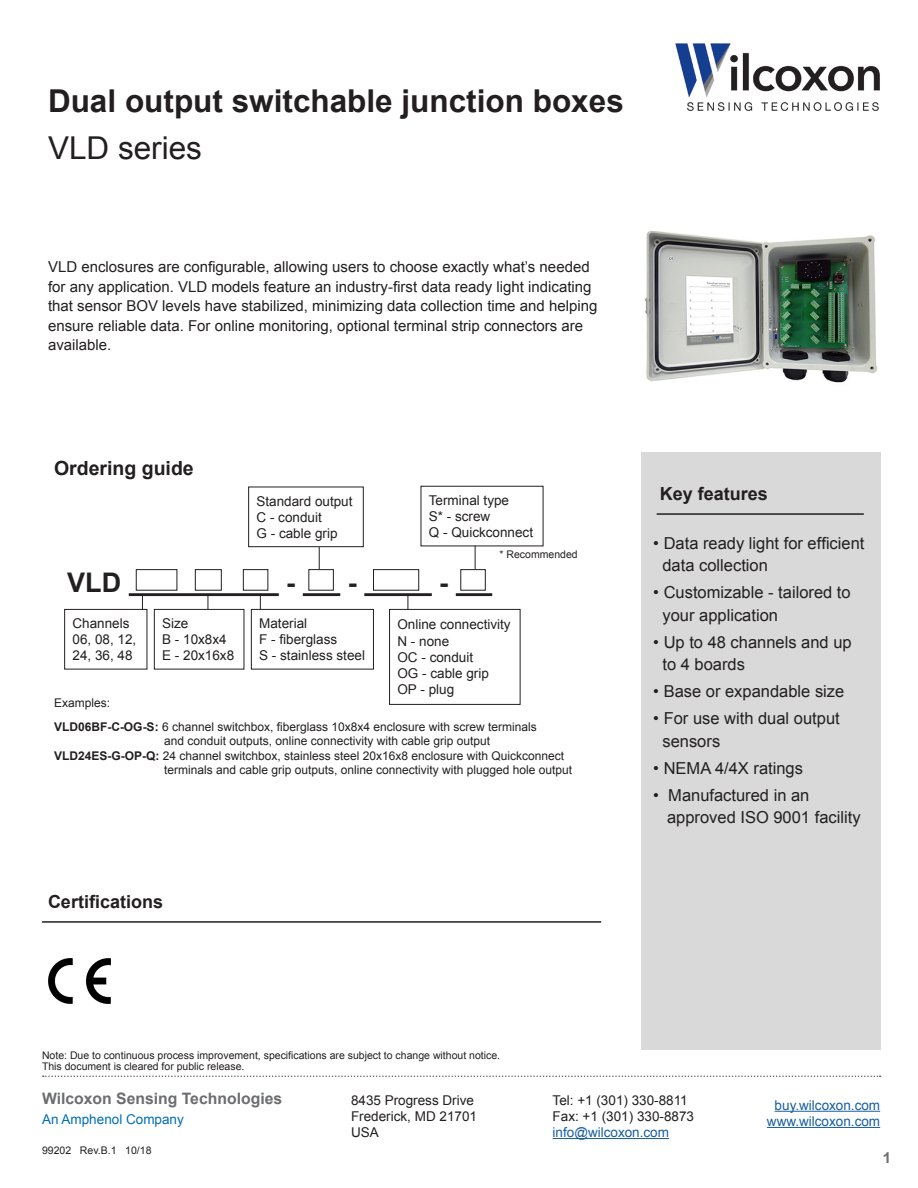
<style>
.page{position:relative;width:918px;height:1188px;background:#fff}
.page>*{position:absolute;margin:0;border:0;box-sizing:border-box;transform-origin:0 0}
.t1{font:700 31.5px "Arial";color:#231f20}
.t2{font:31.5px "Arial";color:#231f20}
.t3{font:700 27px "Arial";color:#231f20}
.t4{font:700 19.5px "Arial";color:#231f20}
.t5{font:700 18px "Arial";color:#231f20}
.t6{font:16.5px/22.5px "Arial";color:#231f20}
.t7{font:700 15.75px "Arial";color:#6c6d70}
.t8{font:15px/19.5px "Arial";color:#231f20}
.t9{font:700 15px "Arial";color:#231f20}
.t10{font:13.5px/16.2px "Arial";color:#231f20}
.t11{font:13.5px "Arial";color:#175d9e}
.t12{font:13.5px "Arial";color:#006eb6}
.t13{font:12px/14.4px "Arial";color:#231f20}
.t14{font:10.5px/10.5px "Arial";color:#231f20}
.s1{font-weight:700}
</style>
<div class="page">
<img style="left:675px;top:43px;width:205px;height:68px">
<svg style="left:43px;top:1076px;width:838px;height:1px"></svg>
<hr style="left:553px;top:1138px;width:116px;height:1px;background:#175d9e">
<hr style="left:775px;top:1111px;width:105px;height:1px;background:#175d9e">
<hr style="left:767px;top:1127px;width:113px;height:1px;background:#175d9e">
<div style="left:641px;top:452px;width:239px;height:598px;background:#d9d9d9"></div>
<hr style="left:657px;top:513px;width:207px;height:2px;background:#231f20">
<hr style="left:42px;top:921px;width:559px;height:2px;background:#231f20">
<img style="left:48px;top:958px;width:63px;height:45px">
<img style="left:644px;top:231px;width:234px;height:152px">
<hr style="left:129px;top:593px;width:150px;height:3px;background:#231f20">
<hr style="left:303px;top:593px;width:37px;height:3px;background:#231f20">
<hr style="left:364px;top:593px;width:68px;height:3px;background:#231f20">
<hr style="left:456px;top:593px;width:36px;height:3px;background:#231f20">
<div style="left:248px;top:487px;width:116px;height:60px;border:1px solid #231f20"></div>
<div style="left:136px;top:569px;width:41px;height:22px;border:1px solid #231f20"></div>
<div style="left:421px;top:486px;width:122px;height:60px;border:1px solid #231f20"></div>
<div style="left:64px;top:609px;width:83px;height:60px;border:1px solid #231f20"></div>
<div style="left:154px;top:609px;width:90px;height:60px;border:1px solid #231f20"></div>
<div style="left:251px;top:609px;width:123px;height:60px;border:1px solid #231f20"></div>
<div style="left:389px;top:609px;width:131px;height:96px;border:1px solid #231f20"></div>
<div style="left:195px;top:569px;width:27px;height:22px;border:1px solid #231f20"></div>
<div style="left:243px;top:569px;width:25px;height:22px;border:1px solid #231f20"></div>
<div style="left:308px;top:569px;width:26px;height:22px;border:1px solid #231f20"></div>
<div style="left:460px;top:569px;width:26px;height:22px;border:1px solid #231f20"></div>
<div style="left:373px;top:569px;width:46px;height:22px;border:1px solid #231f20"></div>
<svg style="left:319px;top:547px;width:1px;height:22px"></svg>
<svg style="left:475px;top:546px;width:1px;height:23px"></svg>
<svg style="left:142px;top:596px;width:1px;height:14px"></svg>
<svg style="left:208px;top:596px;width:1px;height:13px"></svg>
<svg style="left:260px;top:596px;width:1px;height:13px"></svg>
<svg style="left:408px;top:596px;width:1px;height:14px"></svg>
<p class="t1" style="left:48px;top:80px;width:577px">Dual output switchable junction boxes</p>
<p class="t2" style="left:48px;top:128px;width:156px">VLD series</p>
<p class="t8" style="left:48px;top:258px;width:551px">VLD enclosures are configurable, allowing users to choose exactly what’s needed for any application. VLD models feature an industry-first data ready light indicating that sensor BOV levels have stabilized, minimizing data collection time and helping ensure reliable data. For online monitoring, optional terminal strip connectors are available.</p>
<p class="t4" style="left:54px;top:455px;width:141px">Ordering guide</p>
<p class="t10" style="left:257px;top:493px;width:98px">Standard output</p>
<p class="t10" style="left:257px;top:509px;width:67px">C - conduit</p>
<p class="t10" style="left:257px;top:525px;width:83px">G - cable grip</p>
<p class="t10" style="left:429px;top:492px;width:82px">Terminal type</p>
<p class="t10" style="left:429px;top:508px;width:63px">S* - screw</p>
<p class="t10" style="left:429px;top:525px;width:106px">Q - Quickconnect</p>
<p class="t14" style="left:500px;top:549px;width:80px">* Recommended</p>
<p class="t3" style="left:67px;top:564px;width:55px">VLD</p>
<p class="t3" style="left:286px;top:564px;width:72px">- -</p>
<p class="t3" style="left:439px;top:564px;width:10px">-</p>
<p class="t10" style="left:73px;top:615px;width:59px">Channels</p>
<p class="t10" style="left:73px;top:631px;width:65px">06, 08, 12,<br>24, 36, 48</p>
<p class="t10" style="left:162px;top:615px;width:28px">Size</p>
<p class="t10" style="left:162px;top:631px;width:66px">B - 10x8x4</p>
<p class="t10" style="left:162px;top:648px;width:74px">E - 20x16x8</p>
<p class="t10" style="left:259px;top:615px;width:50px">Material</p>
<p class="t10" style="left:259px;top:631px;width:80px">F - fiberglass</p>
<p class="t10" style="left:259px;top:648px;width:107px">S - stainless steel</p>
<p class="t10" style="left:397px;top:617px;width:115px">Online connectivity</p>
<p class="t10" style="left:397px;top:633px;width:53px">N - none</p>
<p class="t10" style="left:397px;top:649px;width:77px">OC - conduit</p>
<p class="t10" style="left:397px;top:665px;width:93px">OG - cable grip</p>
<p class="t10" style="left:397px;top:682px;width:58px">OP - plug</p>
<p class="t13" style="left:54px;top:696px;width:58px">Examples:</p>
<p class="t13" style="left:164px;top:719px;width:374px;text-indent:-110px"><span class="s1">VLD06BF-C-OG-S:</span> 6 channel switchbox, fiberglass 10x8x4 enclosure with screw terminals and conduit outputs, online connectivity with cable grip output</p>
<p class="t13" style="left:164px;top:748px;width:410px;text-indent:-110px"><span class="s1">VLD24ES-G-OP-Q:</span> 24 channel switchbox, stainless steel 20x16x8 enclosure with Quickconnect terminals and cable grip outputs, online connectivity with plugged hole output</p>
<p class="t5" style="left:48px;top:889px;width:117px">Certifications</p>
<p class="t14" style="left:42px;top:1050px;width:460px">Note: Due to continuous process improvement, specifications are subject to change without notice.<br>This document is cleared for public release.</p>
<p class="t5" style="left:660px;top:482px;width:110px">Key features</p>
<p class="t6" style="left:662px;top:532px;width:204px;text-indent:-9px">• Data ready light for efficient data collection</p>
<p class="t6" style="left:662px;top:581px;width:190px;text-indent:-9px">• Customizable - tailored to your application</p>
<p class="t6" style="left:662px;top:631px;width:191px;text-indent:-9px">• Up to 48 channels and up to 4 boards</p>
<p class="t6" style="left:653px;top:680px;width:193px">• Base or expandable size</p>
<p class="t6" style="left:662px;top:707px;width:179px;text-indent:-9px">• For use with dual output sensors</p>
<p class="t6" style="left:653px;top:757px;width:151px">• NEMA 4/4X ratings</p>
<p class="t6" style="left:667px;top:784px;width:195px;text-indent:-14px">• Manufactured in an approved ISO 9001 facility</p>
<p class="t7" style="left:42px;top:1088px;width:242px">Wilcoxon Sensing Technologies</p>
<p class="t10" style="left:351px;top:1092px;width:128px">8435 Progress Drive<br>Frederick, MD 21701<br>USA</p>
<p class="t12" style="left:42px;top:1111px;width:143px">An Amphenol Company</p>
<p class="t14" style="left:42px;top:1145px;width:111px">99202 Rev.B.1 10/18</p>
<p class="t10" style="left:553px;top:1092px;width:137px">Tel: +1 (301) 330-8811</p>
<p class="t10" style="left:553px;top:1108px;width:143px">Fax: +1 (301) 330-8873</p>
<p class="t11" style="left:553px;top:1124px;width:118px">info@wilcoxon.com</p>
<p class="t11" style="left:775px;top:1096px;width:107px">buy.wilcoxon.com</p>
<p class="t11" style="left:767px;top:1112px;width:115px">www.wilcoxon.com</p>
<p class="t9" style="left:882px;top:1148px;width:10px">1</p>
</div>
